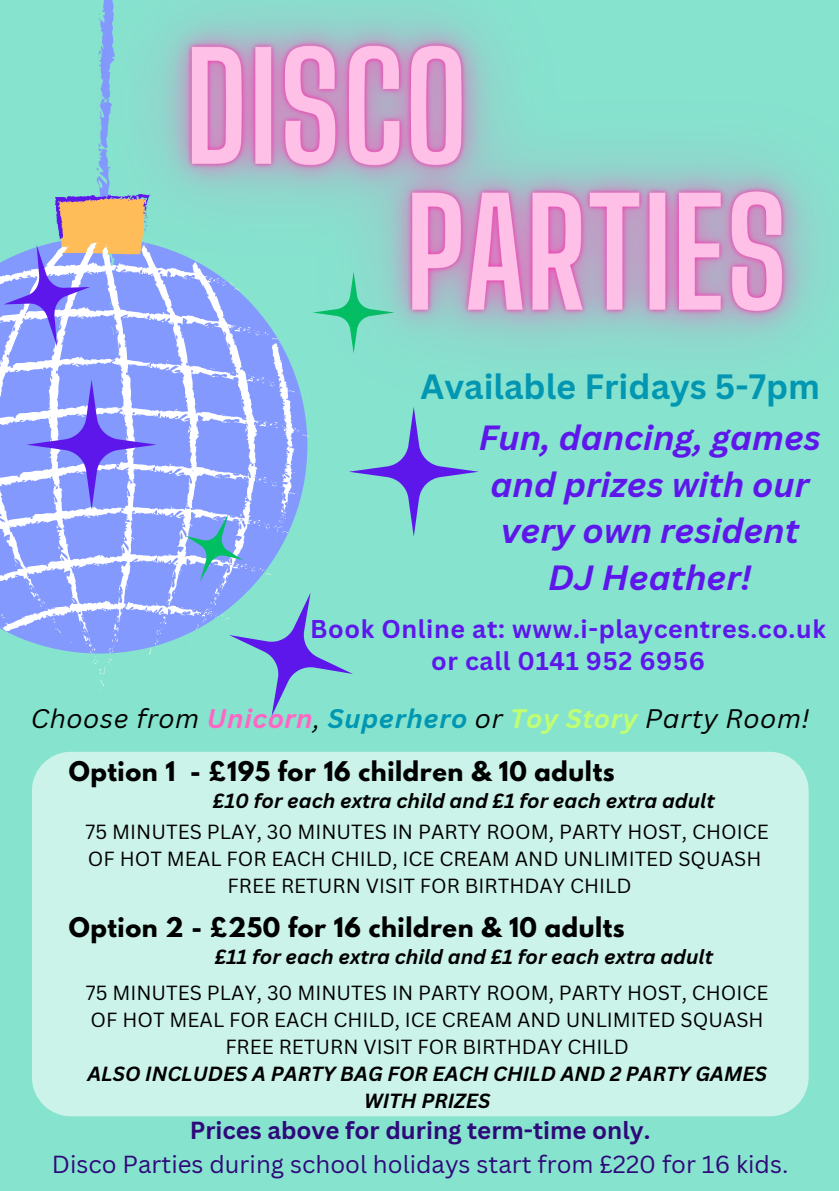
<style>
.page{position:relative;width:839px;height:1191px;background:#fff}
.page>*{position:absolute;margin:0;border:0;box-sizing:border-box;transform-origin:0 0}
.t1{font:700 34.2px "Canva Sans";color:#0097b2}
.t2{font:italic 700 34px/46.6px "Canva Sans";color:#5e17eb;text-align:center}
.t3{font:italic 26.2px "Canva Sans";letter-spacing:.025em;color:#000}
.t4{font:700 25px/32.2px "Canva Sans";letter-spacing:.025em;color:#5e17eb;text-align:center}
.t5{font:700 24px "League Spartan";letter-spacing:.025em;color:#000}
.t6{font:24px "Canva Sans";color:#2e0979}
.t7{font:700 24px "Canva Sans";color:#2e0979}
.t8{font:20px/27.2px "Canva Sans";color:#000;text-align:center}
.t9{font:italic 700 20px/27px "Canva Sans";color:#000;text-align:center}
.s1{font-weight:700;color:#ff66c4}
.s2{font-weight:700;color:#0097b2}
.s3{font-weight:700;color:#c1ff72}
</style>
<div class="page">
<div style="left:0;top:0;width:838px;height:1191px;background:#86e3ce"></div>
<svg style="left:0;top:506px;width:418px;height:210px"></svg>
<svg style="left:0;top:253px;width:394px;height:295px;fill:#8399fd"></svg>
<div style="left:32px;top:752px;width:776px;height:364px;background:#cbf3ea;border-radius:39px"></div>
<img style="left:19px;top:0;width:796px;height:506px">
<h1 class="t1" style="left:420px;top:362px;width:401px">Available Fridays 5-7pm</h1>
<h2 class="t2" style="left:479px;top:413px;width:343px">Fun, dancing, games and prizes with our very own resident<br>DJ Heather!</h2>
<p class="t4" style="left:310px;top:612px;width:517px">Book Online at: www.i-playcentres.co.uk or call 0141 952 6956</p>
<h3 class="t3" style="left:31px;top:700px;width:780px">Choose from <span class="s1">Unicorn</span>, <span class="s2">Superhero</span> or <span class="s3">Toy Story</span> Party Room!</h3>
<p class="t5" style="left:69px;top:759px;width:547px">Option 1 - £195 for 16 children &amp; 10 adults</p>
<p class="t8" style="left:86px;top:817px;width:684px">75 MINUTES PLAY, 30 MINUTES IN PARTY ROOM, PARTY HOST, CHOICE<br>OF HOT MEAL FOR EACH CHILD, ICE CREAM AND UNLIMITED SQUASH<br>FREE RETURN VISIT FOR BIRTHDAY CHILD</p>
<p class="t9" style="left:213px;top:787px;width:503px">£10 for each extra child and £1 for each extra adult</p>
<p class="t5" style="left:69px;top:915px;width:557px">Option 2 - £250 for 16 children &amp; 10 adults</p>
<p class="t9" style="left:215px;top:942px;width:500px">£11 for each extra child and £1 for each extra adult</p>
<p class="t8" style="left:86px;top:979px;width:684px">75 MINUTES PLAY, 30 MINUTES IN PARTY ROOM, PARTY HOST, CHOICE<br>OF HOT MEAL FOR EACH CHILD, ICE CREAM AND UNLIMITED SQUASH<br>FREE RETURN VISIT FOR BIRTHDAY CHILD</p>
<p class="t9" style="left:87px;top:1060px;width:681px">ALSO INCLUDES A PARTY BAG FOR EACH CHILD AND 2 PARTY GAMES<br>WITH PRIZES</p>
<p class="t7" style="left:190px;top:1114px;width:462px">Prices above for during term-time only.</p>
<p class="t6" style="left:52px;top:1147px;width:738px">Disco Parties during school holidays start from £220 for 16 kids.</p>
</div>
